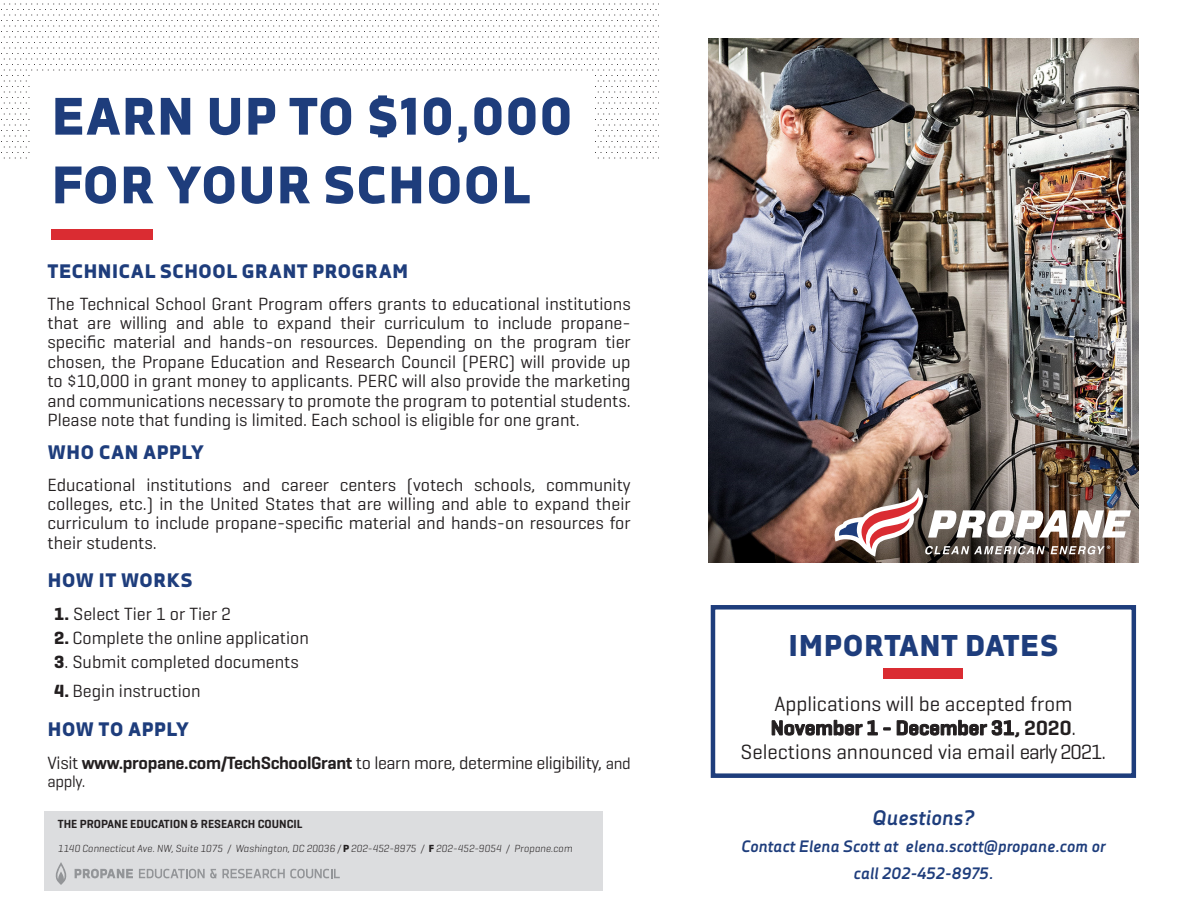
<style>
.page{position:relative;width:1188px;height:918px;background:#fff}
.page>*{position:absolute;margin:0;border:0;box-sizing:border-box;transform-origin:0 0}
.t1{font:800 52.5px "Decima Nova";color:#1e3d7c}
.t2{font:800 30px "Decima Nova";color:#1e3d7c}
.t3{font:21px/24px "Geogrotesque";color:#231f20;text-align:center}
.t4{font:italic 700 21px "Decima Nova";color:#1e3d7c}
.t5{font:800 19.5px "Decima Nova";color:#1e3d7c}
.t6{font:18px/19.4px "Geogrotesque";color:#231f20;text-align:justify}
.t7{font:18px "Geogrotesque";letter-spacing:-.02em;color:#231f20}
.t8{font:italic 700 16.5px "Decima Nova";color:#1e3d7c}
.t9{font:16.5px "Geogrotesque";letter-spacing:-.02em;color:#231f20}
.t10{font:600 12px "Geogrotesque";color:#231f20}
.t11{font:italic 300 10.5px "Geogrotesque";letter-spacing:.005em;color:#231f20}
.s1{font-weight:700}
.s2{font-weight:600}
.s3{font-size:16.5px}
.s4{font-weight:700;font-style:normal}
</style>
<div class="page">
<img style="left:708px;top:39px;width:430px;height:524px">
<svg style="left:833px;top:487px;width:298px;height:70px"></svg>
<div style="left:711px;top:605px;width:425px;height:173px;border:4px solid #1e3d7c"></div>
<svg style="left:1px;top:3px;width:658px;height:156px"></svg>
<div style="left:40px;top:85px;width:544px;height:141px;background:#fff"></div>
<div style="left:883px;top:669px;width:80px;height:10px;background:#da2c32"></div>
<div style="left:51px;top:229px;width:101px;height:11px;background:#da2c32"></div>
<div style="left:45px;top:812px;width:558px;height:79px;background:#dcdddf"></div>
<svg style="left:75px;top:869px;width:58px;height:9px"></svg>
<svg style="left:139px;top:869px;width:201px;height:9px"></svg>
<svg style="left:56px;top:862px;width:11px;height:23px"></svg>
<p class="t1" style="left:51px;top:86px;width:524px">EARN UP TO $10,000</p>
<p class="t1" style="left:51px;top:155px;width:481px">FOR YOUR SCHOOL</p>
<p class="t5" style="left:48px;top:260px;width:362px">TECHNICAL SCHOOL GRANT PROGRAM</p>
<p class="t6" style="left:48px;top:293px;width:585px">The Technical School Grant Program offers grants to educational institutions that are willing and able to expand their curriculum to include propane&shy;specific material and hands-on resources. Depending on the program tier chosen, the Propane Education and Research Council (PERC) will provide up to $10,000 in grant money to applicants. PERC will also provide the marketing and communications necessary to promote the program to potential students.<br>Please note that funding is limited. Each school is eligible for one grant.</p>
<p class="t5" style="left:48px;top:441px;width:158px">WHO CAN APPLY</p>
<p class="t6" style="left:48px;top:474px;width:585px">Educational institutions and career centers (votech schools, community colleges, etc.) in the United States that are willing and able to expand their curriculum to include propane-specific material and hands-on resources for their students.</p>
<p class="t5" style="left:48px;top:569px;width:147px">HOW IT WORKS</p>
<p class="t6" style="left:54px;top:603px;width:178px"><span class="s1">1.</span> Select Tier 1 or Tier 2</p>
<p class="t6" style="left:54px;top:627px;width:256px"><span class="s1">2.</span> Complete the online application</p>
<p class="t6" style="left:54px;top:651px;width:246px"><span class="s1">3</span>. Submit completed documents</p>
<p class="t6" style="left:54px;top:681px;width:148px"><span class="s1">4.</span> Begin instruction</p>
<p class="t5" style="left:48px;top:718px;width:143px">HOW TO APPLY</p>
<p class="t7" style="left:48px;top:751px;width:585px">Visit <span class="s2">www.propane.com/TechSchoolGrant</span> to learn more, determine eligibility, <span class="s3">and</span></p>
<p class="t9" style="left:48px;top:771px;width:39px">apply.</p>
<p class="t10" style="left:58px;top:816px;width:246px">THE PROPANE EDUCATION &amp; RESEARCH COUNCIL</p>
<p class="t11" style="left:58px;top:842px;width:516px">1140 Connecticut Ave. NW, Suite 1075 / Washington, DC 20036 / <span class="s4">P</span> 202-452-8975 / <span class="s4">F</span> 202-452-9054 / Propane.com</p>
<p class="t2" style="left:788px;top:628px;width:272px">IMPORTANT DATES</p>
<p class="t3" style="left:741px;top:691px;width:367px">Applications will be accepted from<br><span class="s2">November 1 - December 31, 2020</span>.<br>Selections announced via email early 2021.</p>
<p class="t4" style="left:872px;top:806px;width:104px">Questions?</p>
<p class="t8" style="left:741px;top:837px;width:366px">Contact Elena Scott at elena.scott@propane.com or</p>
<p class="t8" style="left:854px;top:864px;width:141px">call 202-452-8975.</p>
</div>
